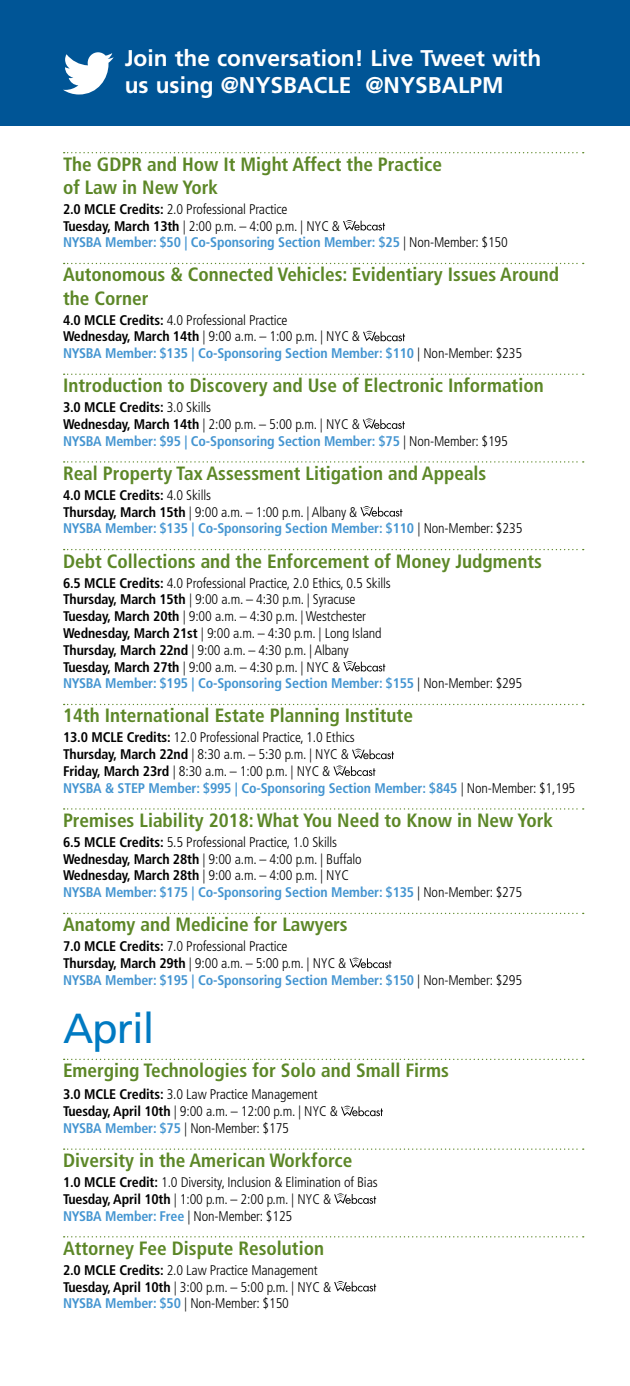
<style>
.page{position:relative;width:630px;height:1386px;background:#fff}
.page>*{position:absolute;margin:0;border:0;box-sizing:border-box;transform-origin:0 0}
.t1{font:42px "Frutiger";letter-spacing:-.025em;color:#007ac2}
.t2{font:700 22.75px/27.3px "Frutiger";color:#fff}
.t3{font:700 condensed 19.25px/23.1px "Frutiger";color:#5c8727}
.t4{font:300 condensed 14px/16.8px "Frutiger";letter-spacing:-.01em;color:#000}
.s1{font-weight:700}
.s2{font-weight:700;color:#4495d1}
</style>
<div class="page">
<svg style="left:64px;top:152px;width:520px;height:1px"></svg>
<svg style="left:64px;top:263px;width:520px;height:1px"></svg>
<svg style="left:64px;top:374px;width:520px;height:1px"></svg>
<svg style="left:64px;top:461px;width:520px;height:2px"></svg>
<svg style="left:64px;top:549px;width:520px;height:1px"></svg>
<svg style="left:64px;top:704px;width:520px;height:1px"></svg>
<svg style="left:64px;top:808px;width:520px;height:2px"></svg>
<svg style="left:64px;top:913px;width:520px;height:1px"></svg>
<svg style="left:64px;top:1059px;width:520px;height:1px"></svg>
<svg style="left:64px;top:1148px;width:520px;height:2px"></svg>
<svg style="left:64px;top:1236px;width:520px;height:1px"></svg>
<svg style="left:343px;top:220px;width:42px;height:11px"></svg>
<svg style="left:363px;top:331px;width:42px;height:10px"></svg>
<svg style="left:363px;top:418px;width:42px;height:11px"></svg>
<svg style="left:360px;top:506px;width:42px;height:11px"></svg>
<svg style="left:343px;top:661px;width:42px;height:11px"></svg>
<svg style="left:352px;top:749px;width:42px;height:10px"></svg>
<svg style="left:333px;top:766px;width:42px;height:10px"></svg>
<svg style="left:349px;top:958px;width:42px;height:10px"></svg>
<svg style="left:341px;top:1106px;width:42px;height:10px"></svg>
<svg style="left:334px;top:1193px;width:42px;height:11px"></svg>
<svg style="left:334px;top:1281px;width:42px;height:11px"></svg>
<div style="left:0;top:0;width:630px;height:126px;background:#005596"></div>
<svg style="left:63px;top:52px;width:51px;height:43px"></svg>
<h2 class="t2" style="left:125px;top:44px;width:418px">Join the conversation! Live Tweet with us using @NYSBACLE @NYSBALPM</h2>
<h3 class="t3" style="left:63px;top:152px;width:380px">The GDPR and How It Might Affect the Practice of Law in New York</h3>
<p class="t4" style="left:63px;top:201px;width:446px"><span class="s1">2.0 MCLE Credits:</span> 2.0 Professional Practice<br><span class="s1">Tuesday, March 13th</span> | 2:00 p.m. – 4:00 p.m. | NYC &amp;<br><span class="s2">NYSBA Member: $50 | Co-Sponsoring Section Member: $25</span> | Non-Member: $150</p>
<h3 class="t3" style="left:63px;top:263px;width:498px">Autonomous &amp; Connected Vehicles: Evidentiary Issues Around the Corner</h3>
<p class="t4" style="left:63px;top:311px;width:461px"><span class="s1">4.0 MCLE Credits:</span> 4.0 Professional Practice<br><span class="s1">Wednesday, March 14th</span> | 9:00 a.m. – 1:00 p.m. | NYC &amp;<br><span class="s2">NYSBA Member: $135 | Co-Sponsoring Section Member: $110</span> | Non-Member: $235</p>
<h3 class="t3" style="left:63px;top:374px;width:482px">Introduction to Discovery and Use of Electronic Information</h3>
<p class="t4" style="left:63px;top:399px;width:446px"><span class="s1">3.0 MCLE Credits:</span> 3.0 Skills<br><span class="s1">Wednesday, March 14th</span> | 2:00 p.m. – 5:00 p.m. | NYC &amp;<br><span class="s2">NYSBA Member: $95 | Co-Sponsoring Section Member: $75</span> | Non-Member: $195</p>
<h3 class="t3" style="left:63px;top:462px;width:425px">Real Property Tax Assessment Litigation and Appeals</h3>
<p class="t4" style="left:63px;top:487px;width:461px"><span class="s1">4.0 MCLE Credits:</span> 4.0 Skills<br><span class="s1">Thursday, March 15th</span> | 9:00 a.m. – 1:00 p.m. | Albany &amp;<br><span class="s2">NYSBA Member: $135 | Co-Sponsoring Section Member: $110</span> | Non-Member: $235</p>
<h3 class="t3" style="left:63px;top:549px;width:480px">Debt Collections and the Enforcement of Money Judgments</h3>
<p class="t4" style="left:63px;top:574px;width:461px"><span class="s1">6.5 MCLE Credits:</span> 4.0 Professional Practice, 2.0 Ethics, 0.5 Skills<br><span class="s1">Thursday, March 15th</span> | 9:00 a.m. – 4:30 p.m. | Syracuse<br><span class="s1">Tuesday, March 20th</span> | 9:00 a.m. – 4:30 p.m. | Westchester<br><span class="s1">Wednesday, March 21st</span> | 9:00 a.m. – 4:30 p.m. | Long Island<br><span class="s1">Thursday, March 22nd</span> | 9:00 a.m. – 4:30 p.m. | Albany<br><span class="s1">Tuesday, March 27th</span> | 9:00 a.m. – 4:30 p.m. | NYC &amp;<br><span class="s2">NYSBA Member: $195 | Co-Sponsoring Section Member: $155</span> | Non-Member: $295</p>
<h3 class="t3" style="left:63px;top:704px;width:352px">14th International Estate Planning Institute</h3>
<p class="t4" style="left:63px;top:729px;width:514px"><span class="s1">13.0 MCLE Credits:</span> 12.0 Professional Practice, 1.0 Ethics<br><span class="s1">Thursday, March 22nd</span> | 8:30 a.m. – 5:30 p.m. | NYC &amp;<br><span class="s1">Friday, March 23rd</span> | 8:30 a.m. – 1:00 p.m. | NYC &amp;<br><span class="s2">NYSBA &amp; STEP Member: $995 | Co-Sponsoring Section Member: $845</span> | Non-Member: $1,195</p>
<h3 class="t3" style="left:63px;top:809px;width:492px">Premises Liability 2018: What You Need to Know in New York</h3>
<p class="t4" style="left:63px;top:834px;width:461px"><span class="s1">6.5 MCLE Credits:</span> 5.5 Professional Practice, 1.0 Skills<br><span class="s1">Wednesday, March 28th</span> | 9:00 a.m. – 4:00 p.m. | Buffalo<br><span class="s1">Wednesday, March 28th</span> | 9:00 a.m. – 4:00 p.m. | NYC<br><span class="s2">NYSBA Member: $175 | Co-Sponsoring Section Member: $135</span> | Non-Member: $275</p>
<h3 class="t3" style="left:63px;top:913px;width:286px">Anatomy and Medicine for Lawyers</h3>
<p class="t4" style="left:63px;top:938px;width:461px"><span class="s1">7.0 MCLE Credits:</span> 7.0 Professional Practice<br><span class="s1">Thursday, March 29th</span> | 9:00 a.m. – 5:00 p.m. | NYC &amp;<br><span class="s2">NYSBA Member: $195 | Co-Sponsoring Section Member: $150</span> | Non-Member: $295</p>
<h1 class="t1" style="left:63px;top:1004px;width:93px">April</h1>
<h3 class="t3" style="left:63px;top:1059px;width:387px">Emerging Technologies for Solo and Small Firms</h3>
<p class="t4" style="left:63px;top:1086px;width:276px"><span class="s1">3.0 MCLE Credits:</span> 3.0 Law Practice Management<br><span class="s1">Tuesday, April 10th</span> | 9:00 a.m. – 12:00 p.m. | NYC &amp;<br><span class="s2">NYSBA Member: $75</span> | Non-Member: $175</p>
<h3 class="t3" style="left:63px;top:1149px;width:291px">Diversity in the American Workforce</h3>
<p class="t4" style="left:63px;top:1174px;width:316px"><span class="s1">1.0 MCLE Credit:</span> 1.0 Diversity, Inclusion &amp; Elimination of Bias<br><span class="s1">Tuesday, April 10th</span> | 1:00 p.m. – 2:00 p.m. | NYC &amp;<br><span class="s2">NYSBA Member: Free</span> | Non-Member: $125</p>
<h3 class="t3" style="left:63px;top:1237px;width:263px">Attorney Fee Dispute Resolution</h3>
<p class="t4" style="left:63px;top:1262px;width:270px"><span class="s1">2.0 MCLE Credits:</span> 2.0 Law Practice Management<br><span class="s1">Tuesday, April 10th</span> | 3:00 p.m. – 5:00 p.m. | NYC &amp;<br><span class="s2">NYSBA Member: $50</span> | Non-Member: $150</p>
</div>
